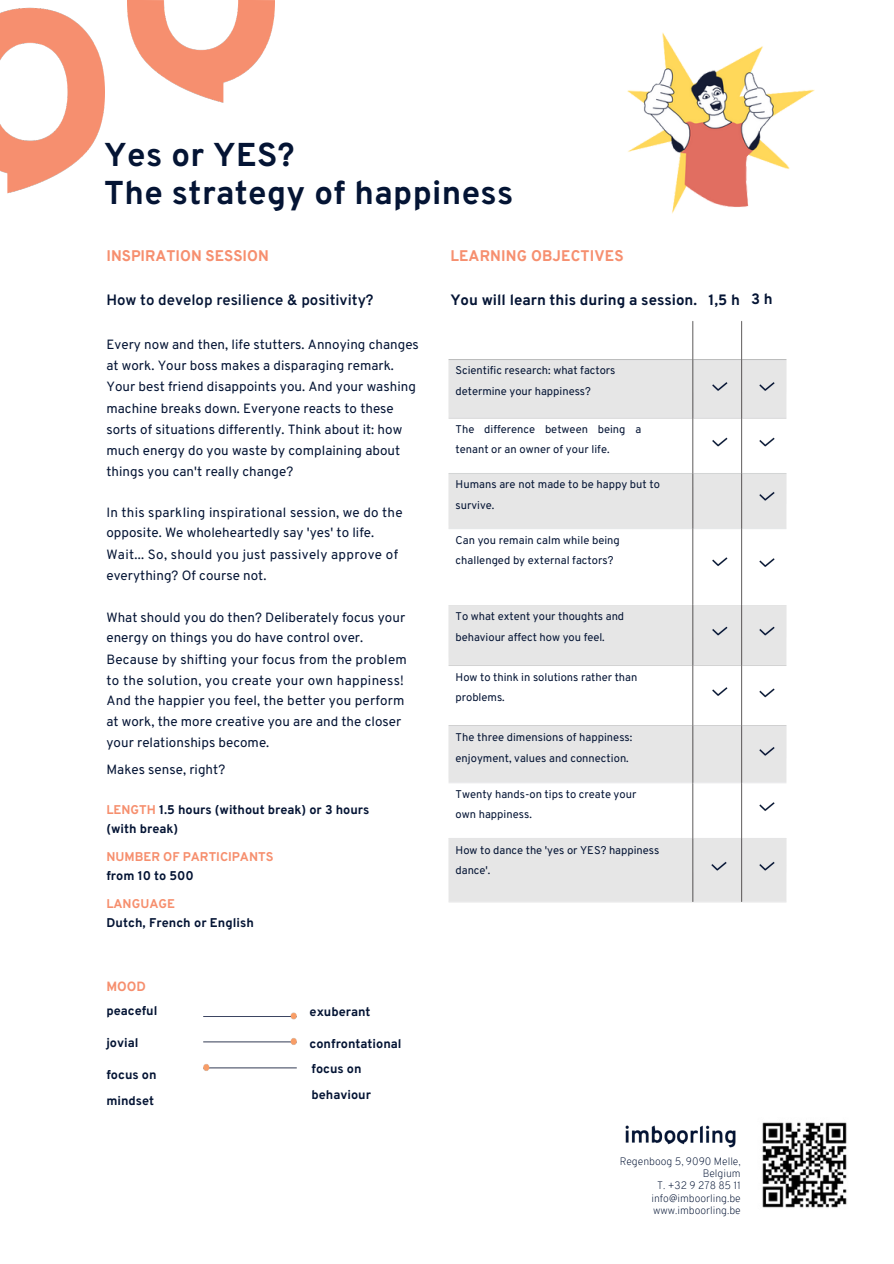
<style>
.page{position:relative;width:894px;height:1264px;background:#fff}
.page>*{position:absolute;margin:0;border:0;box-sizing:border-box;transform-origin:0 0}
.t1{font:700 33px/38.2px "Overpass";letter-spacing:.01em;color:#041434}
.t2{font:700 15px "Overpass";color:#041434}
.t3{font:800 15px "Overpass";letter-spacing:.005em;color:#f68f6f}
.t4{font:600 15px "Overpass";color:#041434}
.t5{font:13.35px/21.1px "Overpass";letter-spacing:.005em;color:#041434}
.t6{font:700 13.35px "Overpass";color:#f68f6e}
.t7{font:700 12.6px/26.4px "Overpass";color:#041434}
.t8{font:700 12.6px/19px "Overpass";color:#f68f6e}
.t9{font:11.1px/20.4px "Overpass";color:#041434}
.t10{font:200 10.5px/12.3px "Overpass";color:#041434;text-align:right}
.s1{color:#f68f6e}
.s2{color:#041434}
</style>
<div class="page">
<img style="left:0;top:7px;width:105px;height:186px">
<img style="left:127px;top:0;width:148px;height:102px">
<img style="left:625px;top:1125px;width:111px;height:23px">
<img style="left:762px;top:1122px;width:85px;height:86px">
<img style="left:448px;top:321px;width:339px;height:582px">
<img style="left:203px;top:1064px;width:94px;height:7px">
<img style="left:203px;top:1038px;width:94px;height:7px">
<img style="left:203px;top:1012px;width:94px;height:8px">
<img style="left:627px;top:33px;width:186px;height:181px">
<h5 class="t1" style="left:104px;top:139px;width:410px">Yes or YES?<br>The strategy of happiness</h5>
<p class="t3" style="left:106px;top:250px;width:164px">INSPIRATION SESSION</p>
<h2 class="t4" style="left:106px;top:292px;width:269px">How to develop resilience &amp; positivity?</h2>
<p class="t5" style="left:106px;top:335px;width:314px">Every now and then, life stutters. Annoying changes at work. Your boss makes a disparaging remark.<br>Your best friend disappoints you. And your washing machine breaks down. Everyone reacts to these sorts of situations differently. Think about it: how much energy do you waste by complaining about things you can't really change?</p>
<h4 class="t5" style="left:106px;top:503px;width:297px">In this sparkling inspirational session, we do the opposite. We wholeheartedly say 'yes' to life.<br>Wait... So, should you just passively approve of everything? Of course not.</h4>
<p class="t5" style="left:106px;top:608px;width:302px;line-height:20.7px">What should you do then? Deliberately focus your energy on things you do have control over.<br>Because by shifting your focus from the problem to the solution, you create your own happiness!<br>And the happier you feel, the better you perform at work, the more creative you are and the closer</p>
<p class="t5" style="left:106px;top:733px;width:164px">your relationships become.</p>
<h4 class="t5" style="left:106px;top:759px;width:120px">Makes sense, right?</h4>
<p class="t7" style="left:106px;top:801px;width:264px;line-height:19px"><span class="s1">LENGTH</span> 1.5 hours (without break) or 3 hours (with break)</p>
<p class="t8" style="left:106px;top:848px;width:168px">NUMBER OF PARTICIPANTS <span class="s2">from 10 to 500</span></p>
<p class="t8" style="left:106px;top:895px;width:70px">LANGUAGE</p>
<p class="t7" style="left:106px;top:910px;width:149px">Dutch, French or English</p>
<p class="t6" style="left:106px;top:979px;width:41px">MOOD</p>
<p class="t7" style="left:106px;top:999px;width:53px">peaceful</p>
<p class="t7" style="left:106px;top:1030px;width:34px">jovial</p>
<p class="t7" style="left:106px;top:1062px;width:52px">focus on mindset</p>
<p class="t7" style="left:309px;top:999px;width:62px">exuberant</p>
<p class="t7" style="left:309px;top:1031px;width:93px">confrontational</p>
<h4 class="t7" style="left:311px;top:1056px;width:61px">focus on behaviour</h4>
<h2 class="t3" style="left:450px;top:250px;width:175px">LEARNING OBJECTIVES</h2>
<h3 class="t2" style="left:450px;top:291px;width:291px">You will learn this during a session. 1,5 h</h3>
<h5 class="t2" style="left:750px;top:291px;width:23px">3 h</h5>
<h4 class="t9" style="left:455px;top:361px;width:161px">Scientific research: what factors determine your happiness?</h4>
<h4 class="t9" style="left:455px;top:420px;width:187px">The difference between being a tenant or an owner of your life.</h4>
<p class="t9" style="left:455px;top:475px;width:206px">Humans are not made to be happy but to survive.</p>
<p class="t9" style="left:455px;top:531px;width:166px">Can you remain calm while being</p>
<p class="t9" style="left:455px;top:551px;width:159px">challenged by external factors?</p>
<h3 class="t9" style="left:455px;top:607px;width:170px">To what extent your thoughts and behaviour affect how you feel.</h3>
<p class="t9" style="left:455px;top:667px;width:183px">How to think in solutions rather than problems.</p>
<h3 class="t9" style="left:455px;top:728px;width:178px">The three dimensions of happiness: enjoyment, values and connection.</h3>
<p class="t9" style="left:455px;top:785px;width:182px">Twenty hands-on tips to create your</p>
<p class="t9" style="left:455px;top:804px;width:78px">own happiness.</p>
<p class="t9" style="left:455px;top:841px;width:205px">How to dance the 'yes or YES? happiness</p>
<p class="t9" style="left:455px;top:861px;width:36px">dance'.</p>
<h5 class="t10" style="left:619px;top:1155px;width:122px">Regenboog 5, 9090 Melle,<br>Belgium<br>T. +32 9 278 85 11 info@imboorling.be www.imboorling.be</h5>
</div>
